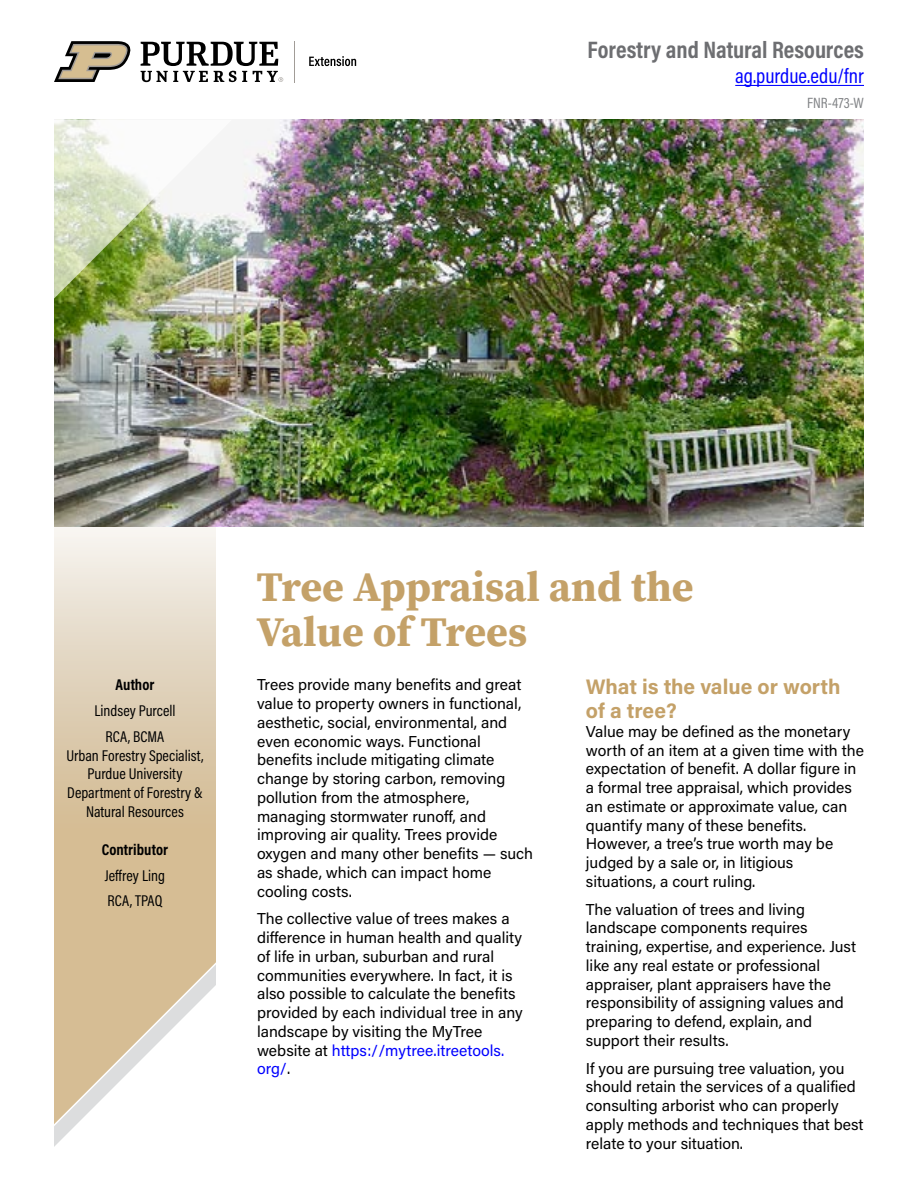
<style>
.page{position:relative;width:918px;height:1188px;background:#fff}
.page>*{position:absolute;margin:0;border:0;box-sizing:border-box;transform-origin:0 0}
.PUBLICATION_HEADING{font:700 42px/45px "Source Serif Pro";color:#c4a168}
.t1{font:700 24px "Acumin Pro Cond";color:#6d6e71}
.HEADING_1{font:700 21px/24px "Acumin Pro";letter-spacing:-.005em;color:#c4a168}
.t2{font:21px "Acumin Pro Cond";color:#00f}
.Text{font:15.75px/18.8px "Acumin Pro";color:#000}
.t3{font:15.75px/18.9px "Acumin Pro Cond";color:#000;text-align:center}
.t4{font:700 15.75px "Acumin Pro Cond";color:#000}
.t5{font:15px "Acumin Pro Cond";letter-spacing:.01em;color:#808285}
.s1{color:#00f}
</style>
<div class="page">
<img style="left:216px;top:120px;width:648px;height:406px">
<img style="left:54px;top:299px;width:162px;height:660px">
<svg style="left:54px;top:959px;width:162px;height:188px"></svg>
<img style="left:54px;top:120px;width:178px;height:179px">
<svg style="left:309px;top:56px;width:47px;height:10px"></svg>
<hr style="left:294px;top:41px;width:1px;height:41px;background:#a19c97">
<svg style="left:54px;top:41px;width:77px;height:41px"></svg>
<svg style="left:141px;top:42px;width:142px;height:40px"></svg>
<hr style="left:735px;top:85px;width:129px;height:1px;background:#00f">
<p class="t1" style="left:588px;top:34px;width:278px">Forestry and Natural Resources</p>
<p class="t2" style="left:735px;top:63px;width:130px">ag.purdue.edu/fnr</p>
<p class="t5" style="left:807px;top:93px;width:58px">FNR-473-W</p>
<p class="t4" style="left:116px;top:675px;width:40px">Author</p>
<p class="t3" style="left:94px;top:701px;width:83px">Lindsey Purcell</p>
<p class="t3" style="left:106px;top:726px;width:60px">RCA, BCMA</p>
<p class="t3" style="left:67px;top:745px;width:138px">Urban Forestry Specialist,</p>
<p class="t3" style="left:67px;top:764px;width:137px">Purdue University<br>Department of Forestry &amp;<br>Natural Resources</p>
<p class="t4" style="left:102px;top:839px;width:68px">Contributor</p>
<p class="t3" style="left:105px;top:866px;width:62px">Jeffrey Ling</p>
<p class="t3" style="left:108px;top:891px;width:56px">RCA, TPAQ</p>
<p class="PUBLICATION_HEADING" style="left:256px;top:564px;width:439px">Tree Appraisal and the<br>Value of Trees</p>
<p class="Text" style="left:257px;top:675px;width:277px">Trees provide many benefits and great value to property owners in functional, aesthetic, social, environmental, and even economic ways. Functional benefits include mitigating climate change by storing carbon, removing pollution from the atmosphere, managing stormwater runoff, and improving air quality. Trees provide oxygen and many other benefits — such as shade, which can impact home cooling costs.</p>
<p class="Text" style="left:257px;top:909px;width:267px">The collective value of trees makes a difference in human health and quality of life in urban, suburban and rural communities everywhere. In fact, it is also possible to calculate the benefits provided by each individual tree in any landscape by visiting the MyTree website at <span class="s1">https://mytree.itreetools. org/</span>.</p>
<p class="HEADING_1" style="left:586px;top:674px;width:256px">What is the value or worth of a tree?</p>
<p class="Text" style="left:586px;top:721px;width:280px">Value may be defined as the monetary worth of an item at a given time with the expectation of benefit. A dollar figure in a formal tree appraisal, which provides an estimate or approximate value, can quantify many of these benefits.<br>However, a tree’s true worth may be judged by a sale or, in litigious situations, a court ruling.</p>
<p class="Text" style="left:586px;top:899px;width:272px">The valuation of trees and living landscape components requires training, expertise, and experience. Just like any real estate or professional appraiser, plant appraisers have the responsibility of assigning values and preparing to defend, explain, and support their results.</p>
<p class="Text" style="left:586px;top:1058px;width:279px">If you are pursuing tree valuation, you should retain the services of a qualified consulting arborist who can properly apply methods and techniques that best relate to your situation.</p>
</div>
